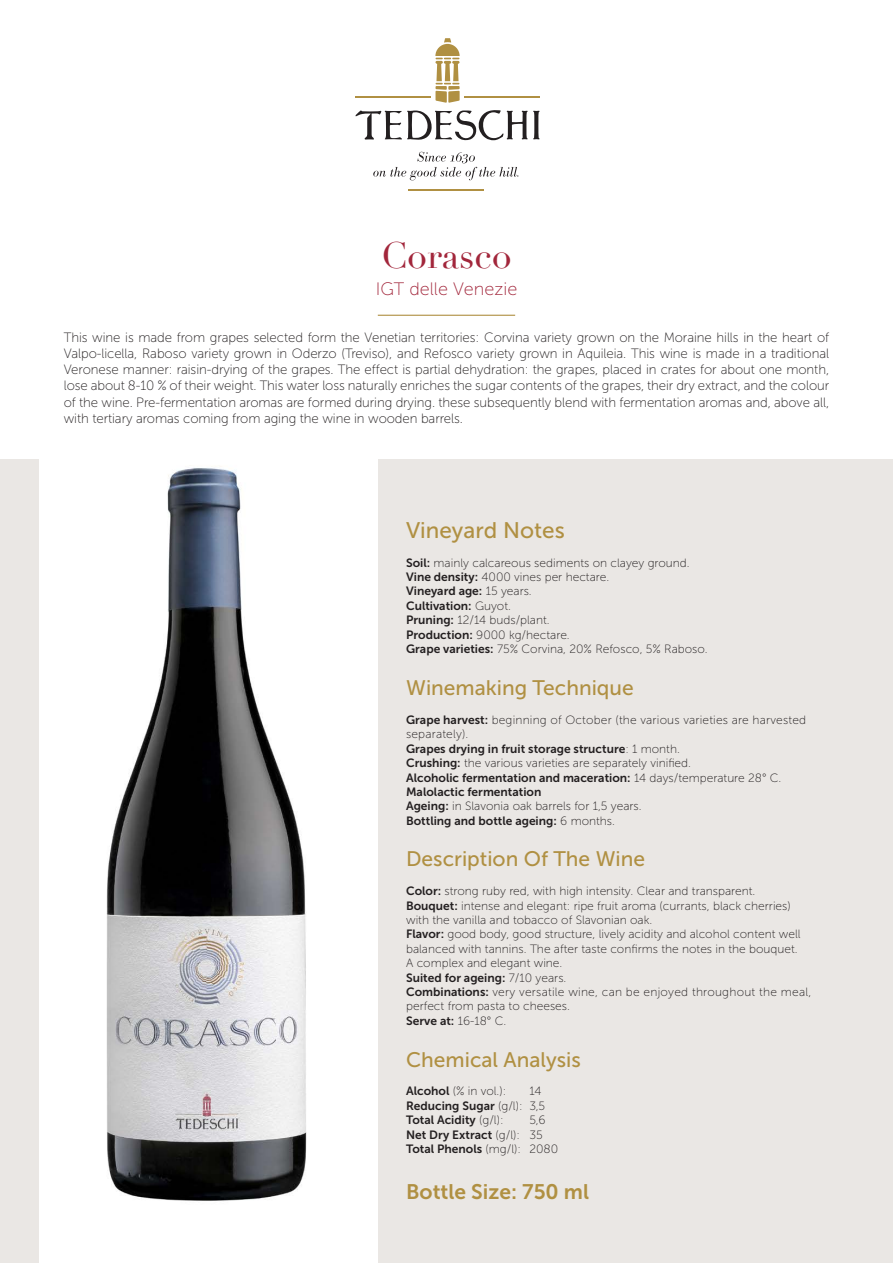
<style>
.page{position:relative;width:893px;height:1263px;background:#fff}
.page>*{position:absolute;margin:0;border:0;box-sizing:border-box;transform-origin:0 0}
.t1{font:36px "Didot";color:#a2263b}
.t2{font:22.5px "Museo Sans 500";color:#b09042}
.t3{font:21px "Museo Sans 500";color:#b09042}
.t4{font:21px "Museo Sans 700";color:#b09042}
.t5{font:18px "Museo Sans 100";color:#a2263b}
.t6{font:13.5px/16.2px "Museo Sans 100";letter-spacing:-.005em;color:#231f20;text-align:justify}
.t7{font:12px/14.4px "Museo Sans 100";color:#231f20}
.t8{font:12px "Museo Sans 700";color:#231f20}
.t9{font:12px/14.4px "Museo Sans 100";letter-spacing:.02em;color:#231f20}
.s1{font-family:"Museo Sans 700"}
.s2{font-family:"Museo Sans 100"}
</style>
<div class="page">
<div style="left:378px;top:459px;width:515px;height:804px;background:#eae7e4"></div>
<div style="left:0;top:459px;width:38px;height:804px;background:#eae7e4"></div>
<svg style="left:355px;top:110px;width:185px;height:31px"></svg>
<svg style="left:435px;top:38px;width:25px;height:65px"></svg>
<hr style="left:355px;top:97px;width:76px;height:1px;background:#b09042">
<hr style="left:464px;top:97px;width:76px;height:1px;background:#b09042">
<hr style="left:408px;top:189px;width:76px;height:2px;background:#b09042">
<svg style="left:373px;top:152px;width:145px;height:28px"></svg>
<hr style="left:378px;top:315px;width:137px;height:1px;background:#b09042">
<img style="left:106px;top:468px;width:201px;height:733px">
<p class="t1" style="left:381px;top:234px;width:132px">Corasco</p>
<p class="t5" style="left:376px;top:279px;width:143px">IGT delle Venezie</p>
<p class="t6" style="left:64px;top:329px;width:767px">This wine is made from grapes selected form the Venetian territories: Corvina variety grown on the Moraine hills in the heart of Valpo-licella, Raboso variety grown in Oderzo (Treviso), and Refosco variety grown in Aquileia. This wine is made in a traditional Veronese manner: raisin-drying of the grapes. The effect is partial dehydration: the grapes, placed in crates for about one month, lose about 8-10 % of their weight. This water loss naturally enriches the sugar contents of the grapes, their dry extract, and the colour of the wine. Pre-fermentation aromas are formed during drying. these subsequently blend with fermentation aromas and, above all, with tertiary aromas coming from aging the wine in wooden barrels.</p>
<p class="t2" style="left:406px;top:518px;width:160px">Vineyard Notes</p>
<p class="t7" style="left:406px;top:555px;width:285px"><span class="s1">Soil:</span> mainly calcareous sediments on clayey ground.</p>
<p class="t7" style="left:406px;top:570px;width:205px"><span class="s1">Vine density:</span> 4000 vines per hectare.</p>
<p class="t8" style="left:406px;top:585px;width:127px">Vineyard age: <span class="s2">15 years.</span></p>
<p class="t8" style="left:406px;top:599px;width:106px">Cultivation: <span class="s2">Guyot.</span></p>
<p class="t7" style="left:406px;top:613px;width:145px"><span class="s1">Pruning:</span> 12/14 buds/plant.</p>
<p class="t7" style="left:406px;top:627px;width:165px"><span class="s1">Production:</span> 9000 kg/hectare.</p>
<p class="t7" style="left:406px;top:642px;width:303px"><span class="s1">Grape varieties:</span> 75% Corvina, 20% Refosco, 5% Raboso.</p>
<p class="t3" style="left:406px;top:676px;width:229px">Winemaking Technique</p>
<p class="t7" style="left:406px;top:713px;width:402px"><span class="s1">Grape harvest:</span> beginning of October (the various varieties are harvested separately).</p>
<p class="t8" style="left:406px;top:742px;width:275px">Grapes drying in fruit storage structure<span class="s2">: 1 month.</span></p>
<p class="t7" style="left:406px;top:756px;width:286px"><span class="s1">Crushing:</span> the various varieties are separately vinified.</p>
<p class="t8" style="left:406px;top:771px;width:377px">Alcoholic fermentation and maceration: <span class="s2">14 days/temperature 28° C.</span></p>
<p class="t8" style="left:406px;top:785px;width:137px">Malolactic fermentation</p>
<p class="t7" style="left:406px;top:799px;width:237px"><span class="s1">Ageing:</span> in Slavonia oak barrels for 1,5 years.</p>
<p class="t8" style="left:406px;top:814px;width:210px">Bottling and bottle ageing: <span class="s2">6 months.</span></p>
<p class="t3" style="left:406px;top:848px;width:241px">Description Of The Wine</p>
<p class="t7" style="left:406px;top:884px;width:351px"><span class="s1">Color:</span> strong ruby red, with high intensity. Clear and transparent.</p>
<p class="t7" style="left:406px;top:898px;width:386px"><span class="s1">Bouquet:</span> intense and elegant: ripe fruit aroma (currants, black cherries)</p>
<p class="t7" style="left:406px;top:913px;width:248px">with the vanilla and tobacco of Slavonian oak.</p>
<p class="t7" style="left:406px;top:927px;width:396px"><span class="s1">Flavor:</span> good body, good structure, lively acidity and alcohol content well balanced with tannins. The after taste confirms the notes in the bouquet.</p>
<p class="t7" style="left:406px;top:956px;width:158px">A complex and elegant wine.</p>
<p class="t8" style="left:406px;top:971px;width:162px">Suited for ageing: <span class="s2">7/10 years.</span></p>
<p class="t9" style="left:406px;top:985px;width:407px"><span class="s1">Combinations:</span> very versatile wine, can be enjoyed throughout the meal, perfect from pasta to cheeses.</p>
<p class="t8" style="left:406px;top:1014px;width:102px">Serve at: <span class="s2">16-18° C.</span></p>
<p class="t3" style="left:406px;top:1048px;width:176px">Chemical Analysis</p>
<p class="t7" style="left:406px;top:1084px;width:102px"><span class="s1">Alcohol</span> (% in vol.):</p>
<p class="t7" style="left:529px;top:1084px;width:14px">14</p>
<p class="t8" style="left:406px;top:1099px;width:141px">Reducing Sugar <span class="s2">(g/l): 3,5</span></p>
<p class="t8" style="left:406px;top:1113px;width:99px">Total Acidity <span class="s2">(g/l):</span></p>
<p class="t7" style="left:529px;top:1113px;width:18px">5,6</p>
<p class="t8" style="left:406px;top:1128px;width:138px">Net Dry Extract <span class="s2">(g/l): 35</span></p>
<p class="t8" style="left:406px;top:1142px;width:154px">Total Phenols <span class="s2">(mg/l): 2080</span></p>
<p class="t4" style="left:406px;top:1180px;width:184px">Bottle Size: 750 ml</p>
</div>
